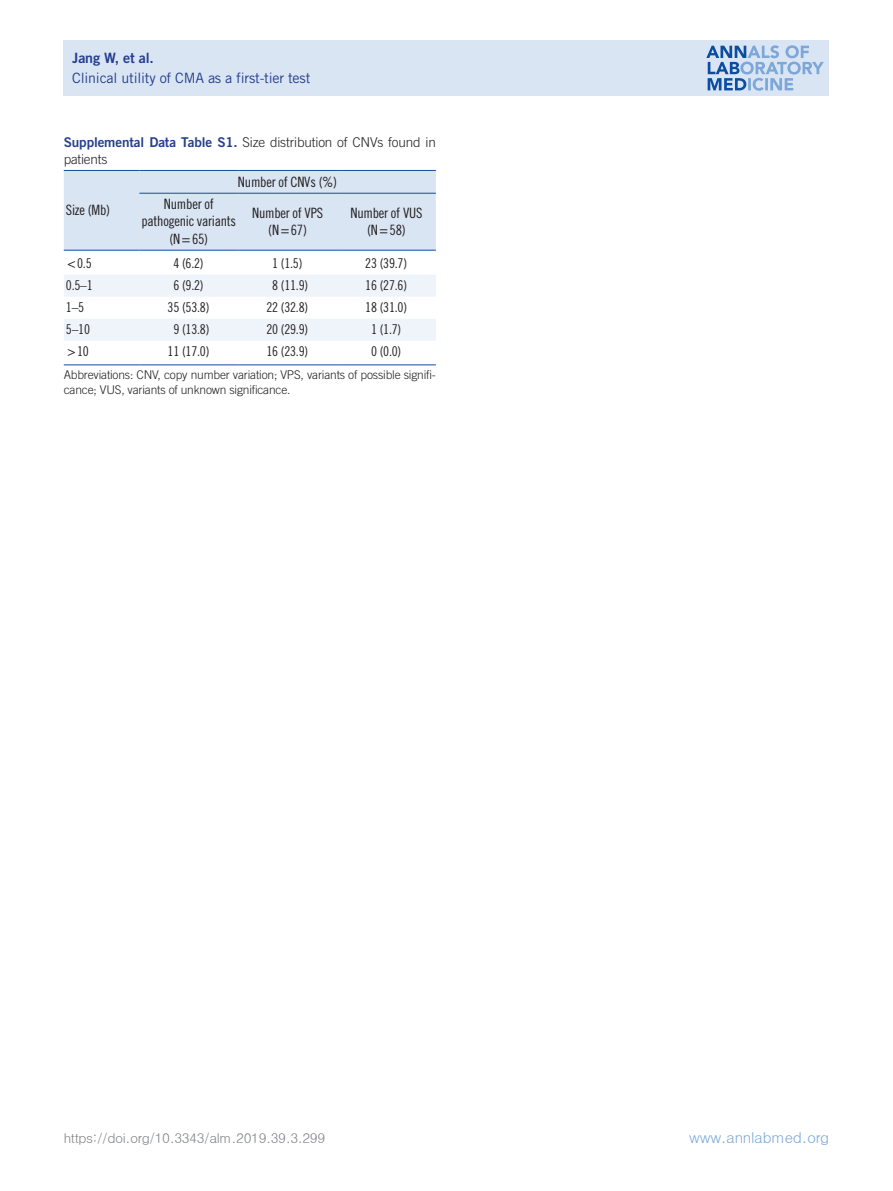
<style>
.page{position:relative;width:893px;height:1191px;background:#fff}
.page>*{position:absolute;margin:0;border:0;box-sizing:border-box;transform-origin:0 0}
.URL{font:15px "Dotum";letter-spacing:-.02em;color:#7ca7d8}
.표머리글{font:14.25px/17.1px "Trade Gothic LT Std Cn 18";letter-spacing:-.015em;color:#231f20;text-align:center}
.하시라이름{font:14.25px "Trade Gothic LT Std";letter-spacing:-.015em;color:#253f8e}
.하시라이름-2{font:14.25px "Trade Gothic LT Std Bd 2";letter-spacing:-.015em;color:#253f8e}
.표본문{font:13.5px "Trade Gothic LT Std Cn 18";letter-spacing:-.015em;color:#231f20}
.표제목_그림설명{font:300 13.5px/16.2px "Trade Gothic LT Std";letter-spacing:-.01em;color:#231f20}
.t1{font:13.5px "Dotum";letter-spacing:-.03em;color:#808285}
.표_그림_주석{font:300 12px/14.4px "Trade Gothic LT Std";letter-spacing:-.015em;color:#231f20}
.s1{font-family:"Trade Gothic LT Std Bd 2";font-weight:400;color:#253f8e}
</style>
<div class="page">
<div style="left:64px;top:40px;width:765px;height:56px;background:#dae5f4"></div>
<svg style="left:706px;top:45px;width:118px;height:46px"></svg>
<div style="left:64px;top:171px;width:372px;height:79px;background:#dae5f4"></div>
<svg style="left:64px;top:275px;width:372px;height:66px"></svg>
<hr style="left:64px;top:170px;width:75px;height:1px;background:#0d4da1">
<hr style="left:139px;top:170px;width:99px;height:1px;background:#0d4da1">
<hr style="left:238px;top:170px;width:99px;height:1px;background:#0d4da1">
<hr style="left:337px;top:170px;width:99px;height:1px;background:#0d4da1">
<hr style="left:139px;top:193px;width:99px;height:1px;background:#0d4da1">
<hr style="left:238px;top:193px;width:99px;height:1px;background:#0d4da1">
<hr style="left:337px;top:193px;width:99px;height:1px;background:#0d4da1">
<hr style="left:64px;top:250px;width:75px;height:1px;background:#0d4da1">
<hr style="left:139px;top:250px;width:99px;height:1px;background:#0d4da1">
<hr style="left:238px;top:250px;width:99px;height:1px;background:#0d4da1">
<hr style="left:337px;top:250px;width:99px;height:1px;background:#0d4da1">
<hr style="left:64px;top:364px;width:75px;height:1px;background:#0d4da1">
<hr style="left:139px;top:364px;width:99px;height:1px;background:#0d4da1">
<hr style="left:238px;top:364px;width:99px;height:1px;background:#0d4da1">
<hr style="left:337px;top:364px;width:99px;height:1px;background:#0d4da1">
<p class="하시라이름-2" style="left:72px;top:49px;width:83px">Jang W, et al.</p>
<p class="하시라이름" style="left:72px;top:69px;width:240px">Clinical utility of CMA as a first-tier test</p>
<p class="표제목_그림설명" style="left:64px;top:134px;width:374px"><span class="s1">Supplemental Data Table S1.</span> Size distribution of CNVs found in patients</p>
<p class="표머리글" style="left:66px;top:201px;width:46px">Size (Mb)</p>
<p class="표머리글" style="left:238px;top:173px;width:101px">Number of CNVs (%)</p>
<p class="표머리글" style="left:142px;top:195px;width:96px">Number of pathogenic variants (N=65)</p>
<p class="표머리글" style="left:252px;top:204px;width:73px">Number of VPS (N=67)</p>
<p class="표머리글" style="left:351px;top:204px;width:73px">Number of VUS (N=58)</p>
<p class="표본문" style="left:68px;top:255px;width:26px">&lt;0.5</p>
<p class="표본문" style="left:173px;top:255px;width:32px">4 (6.2)</p>
<p class="표본문" style="left:272px;top:255px;width:32px">1 (1.5)</p>
<p class="표본문" style="left:365px;top:255px;width:43px">23 (39.7)</p>
<p class="표본문" style="left:66px;top:277px;width:28px">0.5–1</p>
<p class="표본문" style="left:173px;top:277px;width:32px">6 (9.2)</p>
<p class="표본문" style="left:272px;top:277px;width:38px">8 (11.9)</p>
<p class="표본문" style="left:365px;top:277px;width:43px">16 (27.6)</p>
<p class="표본문" style="left:66px;top:299px;width:20px">1–5</p>
<p class="표본문" style="left:168px;top:299px;width:43px">35 (53.8)</p>
<p class="표본문" style="left:266px;top:299px;width:43px">22 (32.8)</p>
<p class="표본문" style="left:365px;top:299px;width:43px">18 (31.0)</p>
<p class="표본문" style="left:66px;top:321px;width:26px">5–10</p>
<p class="표본문" style="left:173px;top:321px;width:38px">9 (13.8)</p>
<p class="표본문" style="left:266px;top:321px;width:43px">20 (29.9)</p>
<p class="표본문" style="left:371px;top:321px;width:32px">1 (1.7)</p>
<p class="표본문" style="left:68px;top:343px;width:23px">&gt;10</p>
<p class="표본문" style="left:168px;top:343px;width:43px">11 (17.0)</p>
<p class="표본문" style="left:266px;top:343px;width:43px">16 (23.9)</p>
<p class="표본문" style="left:371px;top:343px;width:32px">0 (0.0)</p>
<p class="표_그림_주석" style="left:64px;top:368px;width:374px">Abbreviations: CNV, copy number variation; VPS, variants of possible signifi&shy;cance; VUS, variants of unknown significance.</p>
<p class="t1" style="left:64px;top:1131px;width:263px">https://doi.org/10.3343/alm.2019.39.3.299</p>
<p class="URL" style="left:689px;top:1130px;width:142px">www.annlabmed.org</p>
</div>
